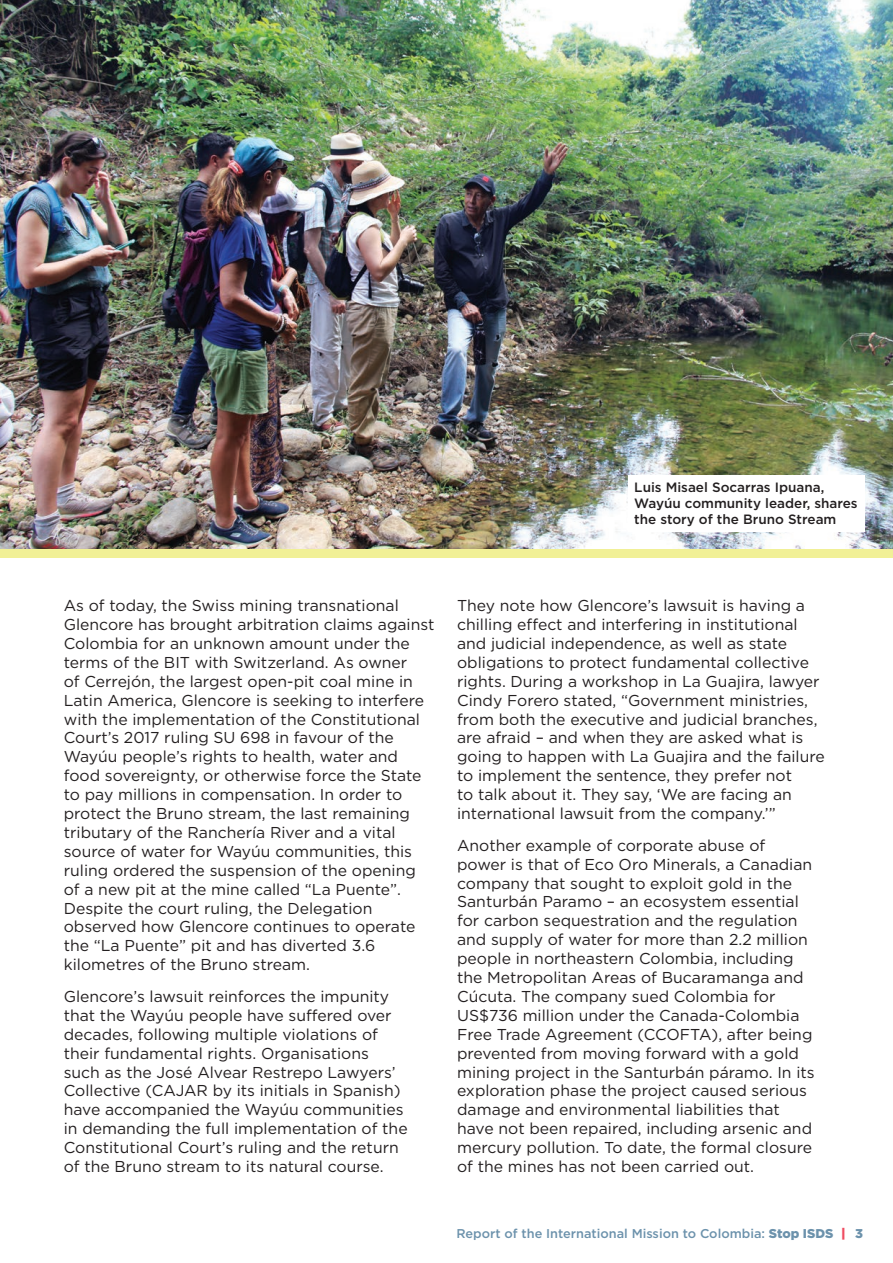
<style>
.page{position:relative;width:893px;height:1263px;background:#fff}
.page>*{position:absolute;margin:0;border:0;box-sizing:border-box;transform-origin:0 0}
.body_text{font:15.75px/18.9px "Gotham";color:#231f20}
.body_text-2{font:500 13.5px/16.2px "Gotham";color:#231f20}
.body_text-3{font:500 12.75px "Gotham";color:#6c92ac}
.s1{font-weight:900}
.s2{font-weight:900;color:#ef4d62}
</style>
<div class="page">
<img style="left:0;top:0;width:893px;height:550px">
<div style="left:0;top:550px;width:893px;height:8px;background:#f1f097"></div>
<div style="left:628px;top:475px;width:237px;height:56px;background:#fff"></div>
<p class="body_text-2" style="left:634px;top:479px;width:225px">Luis Misael Socarras Ipuana,<br>Wayúu community leader, shares the story of the Bruno Stream</p>
<p class="body_text" style="left:64px;top:596px;width:372px">As of today, the Swiss mining transnational Glencore has brought arbitration claims against Colombia for an unknown amount under the terms of the BIT with Switzerland. As owner<br>of Cerrejón, the largest open-pit coal mine in Latin America, Glencore is seeking to interfere with the implementation of the Constitutional Court’s 2017 ruling SU 698 in favour of the Wayúu people’s rights to health, water and food sovereignty, or otherwise force the State to pay millions in compensation. In order to protect the Bruno stream, the last remaining tributary of the Ranchería River and a vital source of water for Wayúu communities, this ruling ordered the suspension of the opening of a new pit at the mine called “La Puente”.<br>Despite the court ruling, the Delegation observed how Glencore continues to operate the “La Puente” pit and has diverted 3.6 kilometres of the Bruno stream.</p>
<p class="body_text" style="left:64px;top:986px;width:345px">Glencore’s lawsuit reinforces the impunity that the Wayúu people have suffered over decades, following multiple violations of their fundamental rights. Organisations such as the José Alvear Restrepo Lawyers’ Collective (CAJAR by its initials in Spanish) have accompanied the Wayúu communities in demanding the full implementation of the Constitutional Court’s ruling and the return of the Bruno stream to its natural course.</p>
<p class="body_text" style="left:457px;top:596px;width:369px">They note how Glencore’s lawsuit is having a chilling effect and interfering in institutional and judicial independence, as well as state obligations to protect fundamental collective rights. During a workshop in La Guajira, lawyer Cindy Forero stated, “Government ministries, from both the executive and judicial branches, are afraid – and when they are asked what is going to happen with La Guajira and the failure to implement the sentence, they prefer not<br>to talk about it. They say, ‘We are facing an international lawsuit from the company.’”</p>
<p class="body_text" style="left:457px;top:835px;width:359px">Another example of corporate abuse of power is that of Eco Oro Minerals, a Canadian company that sought to exploit gold in the Santurbán Paramo – an ecosystem essential for carbon sequestration and the regulation and supply of water for more than 2.2 million people in northeastern Colombia, including the Metropolitan Areas of Bucaramanga and Cúcuta. The company sued Colombia for US$736 million under the Canada-Colombia Free Trade Agreement (CCOFTA), after being prevented from moving forward with a gold mining project in the Santurbán páramo. In its exploration phase the project caused serious damage and environmental liabilities that have not been repaired, including arsenic and mercury pollution. To date, the formal closure of the mines has not been carried out.</p>
<p class="body_text-3" style="left:456px;top:1225px;width:408px">Report of the International Mission to Colombia: <span class="s1">Stop ISDS</span> <span class="s2">|</span> <span class="s1">3</span></p>
</div>
